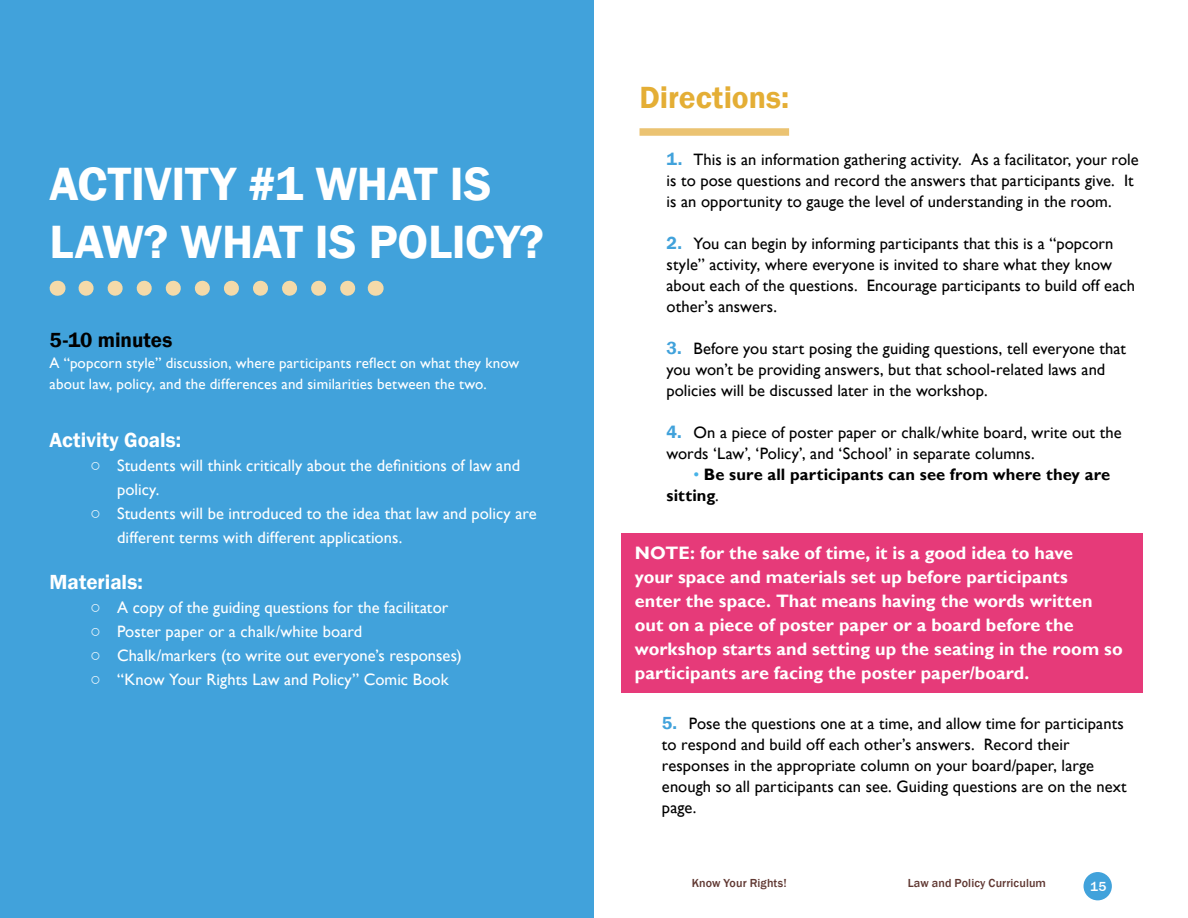
<style>
.page{position:relative;width:1188px;height:918px;background:#fff}
.page>*{position:absolute;margin:0;border:0;box-sizing:border-box;transform-origin:0 0}
.t1{font:600 48px/57.6px "Franklin Gothic";letter-spacing:-.005em;color:#fff}
.t2{font:600 31.5px "Franklin Gothic";color:#e4ae35}
.t3{font:600 21px "Franklin Gothic";color:#fff}
.t4{font:600 21px "Franklin Gothic";color:#000}
.t5{font:700 18px/24px "Gill Sans";letter-spacing:.005em;color:#fff}
.t6{font:16.5px/21px "Gill Sans";letter-spacing:.005em;color:#000}
.t7{font:16.5px/24px "Gill Sans";letter-spacing:.005em;color:#fff}
.t8{font:700 16.5px/21px "Gill Sans";letter-spacing:.01em;color:#000}
.t9{font:15px/21px "Gill Sans";letter-spacing:.01em;color:#fff}
.t10{font:500 13.5px "Franklin Gothic";color:#fff}
.t11{font:500 12px "Franklin Gothic";letter-spacing:.01em;color:#603832}
.s1{font-family:"Franklin Gothic";font-weight:600;font-stretch:condensed;font-size:18px}
.s2{font-family:"Franklin Gothic";font-weight:600;font-size:18px;color:#41a2db}
.s3{font-weight:400;color:#47b3e8}
.s4{font-weight:400}
</style>
<div class="page">
<div style="left:1084px;top:872px;width:28px;height:28px;background:#41a2db;border-radius:50%"></div>
<div style="left:0;top:0;width:594px;height:918px;background:#41a2db"></div>
<svg style="left:86px;top:281px;width:270px;height:15px"></svg>
<svg style="left:57px;top:281px;width:1px;height:15px"></svg>
<svg style="left:375px;top:281px;width:1px;height:15px"></svg>
<div style="left:640px;top:128px;width:149px;height:8px;background:#ebc372"></div>
<div style="left:621px;top:533px;width:522px;height:159px;background:#e63a79"></div>
<h1 class="t1" style="left:50px;top:156px;width:496px">ACTIVITY #1 WHAT IS<br>LAW? WHAT IS POLICY?</h1>
<p class="t4" style="left:50px;top:327px;width:124px">5-10 minutes</p>
<p class="t9" style="left:50px;top:353px;width:471px">A “popcorn style” discussion, where participants reflect on what they know about law, policy, and the differences and similarities between the two.</p>
<p class="t3" style="left:50px;top:427px;width:133px">Activity Goals:</p>
<p class="t7" style="left:117px;top:454px;width:405px;text-indent:-27px"><span class="s1">○</span> Students will think critically about the definitions of law and policy.</p>
<p class="t7" style="left:117px;top:502px;width:421px;text-indent:-27px"><span class="s1">○</span> Students will be introduced to the idea that law and policy are different terms with different applications.</p>
<p class="t3" style="left:50px;top:569px;width:95px">Materials:</p>
<p class="t7" style="left:90px;top:596px;width:360px"><span class="s1">○</span> A copy of the guiding questions for the facilitator</p>
<p class="t7" style="left:90px;top:620px;width:274px"><span class="s1">○</span> Poster paper or a chalk/white board</p>
<p class="t7" style="left:90px;top:644px;width:373px"><span class="s1">○</span> Chalk/markers (to write out everyone’s responses)</p>
<p class="t7" style="left:90px;top:668px;width:360px"><span class="s1">○</span> “Know Your Rights Law and Policy” Comic Book</p>
<h2 class="t2" style="left:640px;top:78px;width:151px">Directions:</h2>
<p class="t6" style="left:667px;top:149px;width:474px"><span class="s2">1.</span> This is an information gathering activity. As a facilitator, your role is to pose questions and record the answers that participants give. It is an opportunity to gauge the level of understanding in the room.</p>
<p class="t6" style="left:667px;top:233px;width:470px"><span class="s2">2.</span> You can begin by informing participants that this is a “popcorn style” activity, where everyone is invited to share what they know about each of the questions. Encourage participants to build off each other’s answers.</p>
<p class="t6" style="left:667px;top:338px;width:461px"><span class="s2">3.</span> Before you start posing the guiding questions, tell everyone that you won’t be providing answers, but that school-related laws and policies will be discussed later in the workshop.</p>
<p class="t6" style="left:667px;top:422px;width:457px"><span class="s2">4.</span> On a piece of poster paper or chalk/white board, write out the words ‘Law’, ‘Policy’, and ‘School’ in separate columns.</p>
<p class="t8" style="left:667px;top:464px;width:445px;text-indent:27px"><span class="s3">•</span> Be sure all participants can see from where they are sitting<span class="s4">.</span></p>
<p class="t5" style="left:635px;top:541px;width:489px">NOTE: for the sake of time, it is a good idea to have<br>your space and materials set up before participants<br>enter the space. That means having the words written out on a piece of poster paper or a board before the workshop starts and setting up the seating in the room so participants are facing the poster paper/board.</p>
<p class="t6" style="left:662px;top:714px;width:466px"><span class="s2">5.</span> Pose the questions one at a time, and allow time for participants to respond and build off each other’s answers. Record their responses in the appropriate column on your board/paper, large enough so all participants can see. Guiding questions are on the next page.</p>
<p class="t11" style="left:692px;top:875px;width:96px">Know Your Rights!</p>
<p class="t11" style="left:908px;top:875px;width:140px">Law and Policy Curriculum</p>
<p class="t10" style="left:1090px;top:878px;width:18px">15</p>
</div>
